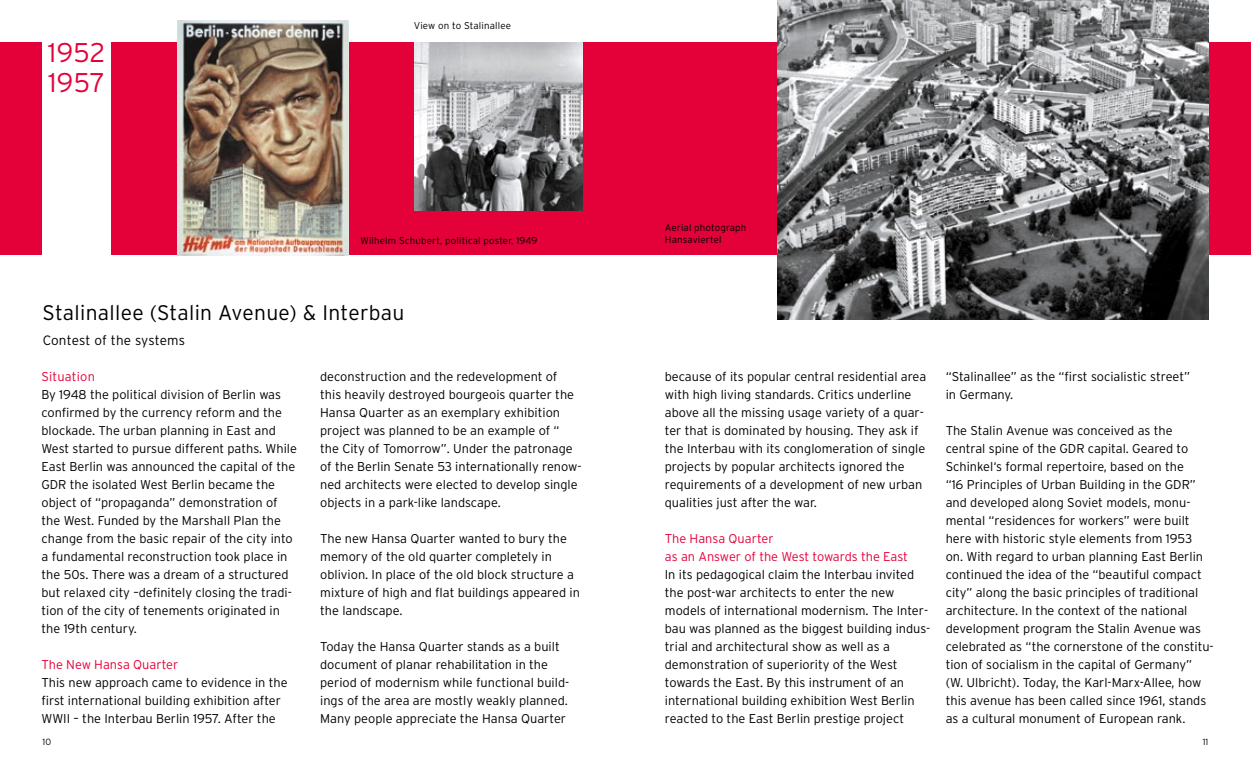
<style>
.page{position:relative;width:1251px;height:766px;background:#fff}
.page>*{position:absolute;margin:0;border:0;box-sizing:border-box;transform-origin:0 0}
.t1{font:300 27px/30px "Interstate";letter-spacing:.01em;color:#e40039}
.t2{font:300 21px "Interstate";letter-spacing:.015em;color:#000}
.t3{font:300 13.5px "Interstate";letter-spacing:.005em;color:#000}
.t4{font:300 12.75px/18px "Interstate";color:#000}
.t5{font:300 12.75px/18px "Interstate";color:#e40039}
.t6{font:300 9.75px/12px "Interstate";letter-spacing:.015em;color:#000}
.t7{font:300 9px "Interstate";color:#000}
</style>
<div class="page">
<div style="left:0;top:43px;width:1250px;height:212px;background:#e40039"></div>
<img style="left:777px;top:0;width:431px;height:319px">
<img style="left:178px;top:20px;width:170px;height:235px">
<img style="left:414px;top:43px;width:169px;height:167px">
<div style="left:43px;top:39px;width:68px;height:220px;background:#fff"></div>
<h1 class="t1" style="left:48px;top:37px;width:59px">1952<br>1957</h1>
<p class="t6" style="left:414px;top:20px;width:99px">View on to Stalinallee</p>
<p class="t6" style="left:360px;top:234px;width:178px">Wilhelm Schubert, political poster, 1949</p>
<h2 class="t2" style="left:43px;top:300px;width:363px">Stalinallee (Stalin Avenue) &amp; Interbau</h2>
<p class="t3" style="left:43px;top:332px;width:144px">Contest of the systems</p>
<p class="t5" style="left:41px;top:367px;width:55px">Situation</p>
<p class="t4" style="left:41px;top:385px;width:257px">By 1948 the political division of Berlin was confirmed by the currency reform and the blockade. The urban planning in East and West started to pursue different paths. While East Berlin was announced the capital of the GDR the isolated West Berlin became the object of “propaganda” demonstration of the West. Funded by the Marshall Plan the change from the basic repair of the city into a fundamental reconstruction took place in the 50s. There was a dream of a structured but relaxed city –definitely closing the tradi&shy;tion of the city of tenements originated in the 19th century.</p>
<p class="t5" style="left:41px;top:655px;width:138px">The New Hansa Quarter</p>
<p class="t4" style="left:41px;top:673px;width:248px">This new approach came to evidence in the first international building exhibition after<br>WWII – the Interbau Berlin 1957. After the</p>
<p class="t4" style="left:320px;top:367px;width:263px">deconstruction and the redevelopment of this heavily destroyed bourgeois quarter the Hansa Quarter as an exemplary exhibition project was planned to be an example of “ the City of Tomorrow”. Under the patronage of the Berlin Senate 53 internationally renow&shy;ned architects were elected to develop single objects in a park-like landscape.</p>
<p class="t4" style="left:320px;top:529px;width:261px">The new Hansa Quarter wanted to bury the memory of the old quarter completely in oblivion. In place of the old block structure a mixture of high and flat buildings appeared in the landscape.</p>
<p class="t4" style="left:320px;top:637px;width:250px">Today the Hansa Quarter stands as a built document of planar rehabilitation in the period of modernism while functional build&shy;ings of the area are mostly weakly planned.<br>Many people appreciate the Hansa Quarter</p>
<p class="t6" style="left:664px;top:222px;width:83px">Aerial photograph<br>Hansaviertel</p>
<p class="t4" style="left:664px;top:367px;width:263px">because of its popular central residential area with high living standards. Critics underline above all the missing usage variety of a quar&shy;ter that is dominated by housing. They ask if the Interbau with its conglomeration of single projects by popular architects ignored the requirements of a development of new urban qualities just after the war.</p>
<p class="t5" style="left:664px;top:529px;width:245px">The Hansa Quarter<br>as an Answer of the West towards the East</p>
<p class="t4" style="left:664px;top:565px;width:267px">In its pedagogical claim the Interbau invited the post-war architects to enter the new models of international modernism. The Inter&shy;bau was planned as the biggest building indus&shy;trial and architectural show as well as a demonstration of superiority of the West towards the East. By this instrument of an international building exhibition West Berlin reacted to the East Berlin prestige project</p>
<p class="t4" style="left:945px;top:367px;width:246px">“Stalinallee” as the “first socialistic street” in Germany.</p>
<p class="t4" style="left:945px;top:421px;width:269px">The Stalin Avenue was conceived as the central spine of the GDR capital. Geared to Schinkel‘s formal repertoire, based on the<br>“16 Principles of Urban Building in the GDR” and developed along Soviet models, monu&shy;mental “residences for workers” were built here with historic style elements from 1953<br>on. With regard to urban planning East Berlin continued the idea of the “beautiful compact city” along the basic principles of traditional architecture. In the context of the national development program the Stalin Avenue was celebrated as “the cornerstone of the constitu&shy;tion of socialism in the capital of Germany”<br>(W. Ulbricht). Today, the Karl-Marx-Allee, how this avenue has been called since 1961, stands as a cultural monument of European rank.</p>
<p class="t7" style="left:43px;top:736px;width:10px">10</p>
<p class="t7" style="left:1202px;top:736px;width:7px">11</p>
</div>
